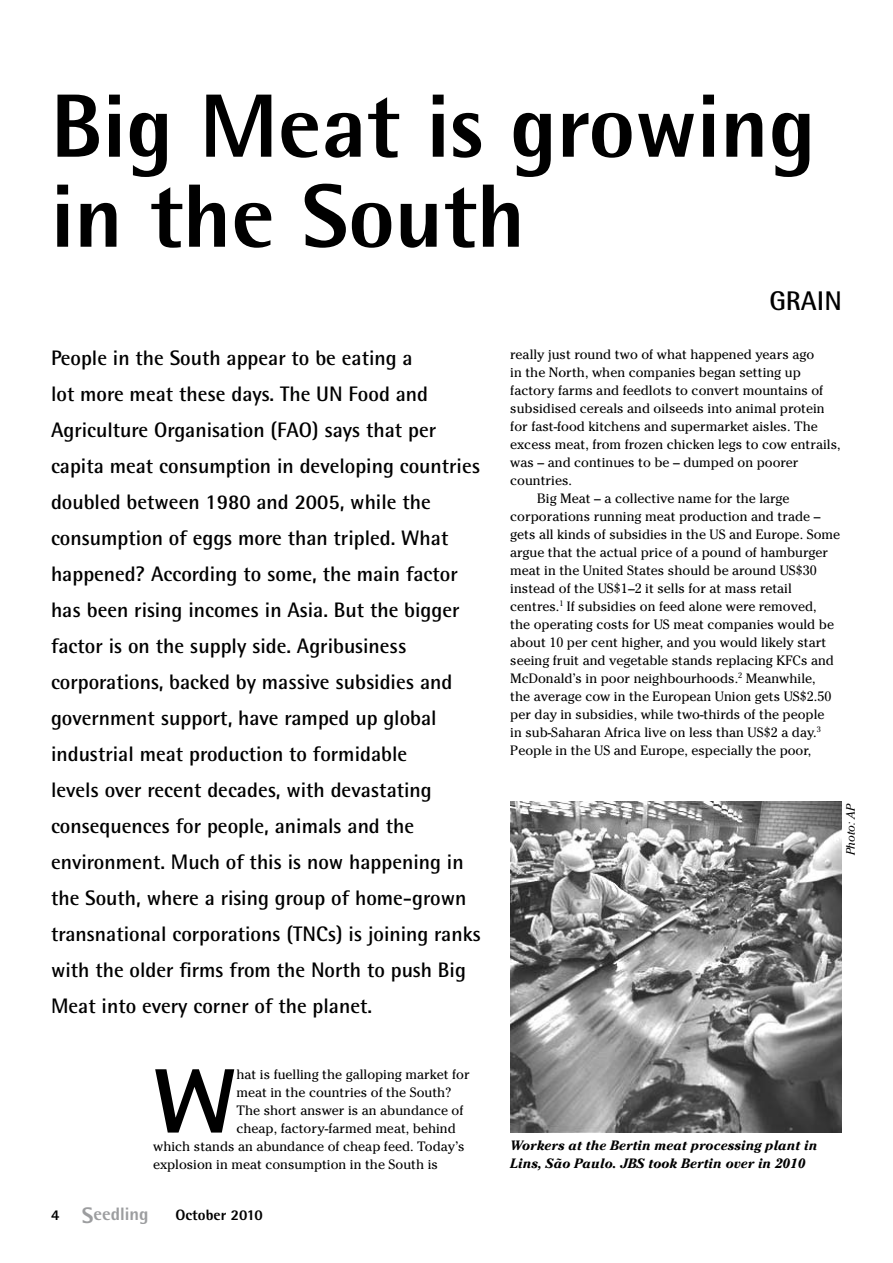
<style>
.page{position:relative;width:893px;height:1263px;background:#fff}
.page>*{position:absolute;margin:0;border:0;box-sizing:border-box;transform-origin:0 0}
.t1{font:800 91.8px "AT Rotis Semi Sans";color:#000}
.t2{font:800 90px/90px "AT Rotis Semi Sans";color:#000}
.t3{font:700 27px "AT Rotis Semi Sans";color:#000}
.t4{font:700 21px/36px "AT Rotis Semi Sans";color:#000}
.t5{font:800 18px "AT Rotis Semi Sans";color:#9c9d9f}
.t6{font:800 15px "AT Rotis Semi Sans";color:#000}
.t7{font:13.5px "Cheltenham";color:#000}
.t8{font:italic 700 13.5px/18px "Cheltenham";color:#000}
.t9{font:italic 12px "Cheltenham";color:#000}
.s1{font-size:22.5px}
</style>
<div class="page">
<img style="left:510px;top:802px;width:332px;height:330px">
<h2 class="t2" style="left:51px;top:79px;width:766px">Big Meat is growing in the South</h2>
<p class="t4" style="left:51px;top:339px;width:431px">People in the South appear to be eating a<br>lot more meat these days. The UN Food and Agriculture Organisation (FAO) says that per capita meat consumption in developing countries doubled between 1980 and 2005, while the consumption of eggs more than tripled. What happened? According to some, the main factor has been rising incomes in Asia. But the bigger factor is on the supply side. Agribusiness corporations, backed by massive subsidies and government support, have ramped up global industrial meat production to formidable<br>levels over recent decades, with devastating consequences for people, animals and the environment. Much of this is now happening in the South, where a rising group of home-grown transnational corporations (TNCs) is joining ranks with the older firms from the North to push Big Meat into every corner of the planet.</p>
<h1 class="t1" style="left:153px;top:1043px;width:85px">W</h1>
<p class="t7" style="left:236px;top:1066px;width:235px">hat is fuelling the galloping market for</p>
<p class="t7" style="left:236px;top:1084px;width:216px">meat in the countries of the South?</p>
<p class="t7" style="left:236px;top:1102px;width:229px">The short answer is an abundance of</p>
<p class="t7" style="left:236px;top:1120px;width:221px">cheap, factory-farmed meat, behind</p>
<p class="t7" style="left:153px;top:1138px;width:313px">which stands an abundance of cheap feed. Today’s</p>
<p class="t7" style="left:153px;top:1156px;width:286px">explosion in meat consumption in the South is</p>
<h3 class="t5" style="left:82px;top:1203px;width:68px"><span class="s1">S</span>eedling</h3>
<p class="t6" style="left:176px;top:1205px;width:89px">October 2010</p>
<h3 class="t3" style="left:769px;top:285px;width:74px">GRAIN</h3>
<p class="t7" style="left:510px;top:346px;width:305px">really just round two of what happened years ago</p>
<p class="t7" style="left:510px;top:364px;width:292px">in the North, when companies began setting up</p>
<p class="t7" style="left:510px;top:382px;width:315px">factory farms and feedlots to convert mountains of</p>
<p class="t7" style="left:510px;top:400px;width:316px">subsidised cereals and oilseeds into animal protein</p>
<p class="t7" style="left:510px;top:418px;width:309px">for fast-food kitchens and supermarket aisles. The</p>
<p class="t7" style="left:510px;top:436px;width:332px">excess meat, from frozen chicken legs to cow entrails,</p>
<p class="t7" style="left:510px;top:454px;width:290px">was – and continues to be – dumped on poorer</p>
<p class="t7" style="left:510px;top:472px;width:63px">countries.</p>
<p class="t7" style="left:537px;top:490px;width:254px">Big Meat – a collective name for the large</p>
<p class="t7" style="left:510px;top:508px;width:312px">corporations running meat production and trade –</p>
<p class="t7" style="left:510px;top:526px;width:331px">gets all kinds of subsidies in the US and Europe. Some</p>
<p class="t7" style="left:510px;top:544px;width:319px">argue that the actual price of a pound of hamburger</p>
<p class="t7" style="left:510px;top:562px;width:308px">meat in the United States should be around US$30</p>
<p class="t7" style="left:510px;top:580px;width:283px">instead of the US$1–2 it sells for at mass retail</p>
<p class="t7" style="left:510px;top:598px;width:308px">centres.<sup>1</sup> If subsidies on feed alone were removed,</p>
<p class="t7" style="left:510px;top:616px;width:325px">the operating costs for US meat companies would be</p>
<p class="t7" style="left:510px;top:634px;width:318px">about 10 per cent higher, and you would likely start</p>
<p class="t7" style="left:510px;top:652px;width:325px">seeing fruit and vegetable stands replacing KFCs and</p>
<p class="t7" style="left:510px;top:670px;width:307px">McDonald’s in poor neighbourhoods.<sup>2</sup> Meanwhile,</p>
<p class="t7" style="left:510px;top:688px;width:323px">the average cow in the European Union gets US$2.50</p>
<p class="t7" style="left:510px;top:706px;width:316px">per day in subsidies, while two-thirds of the people</p>
<p class="t7" style="left:510px;top:724px;width:312px">in sub-Saharan Africa live on less than US$2 a day.<sup>3</sup></p>
<p class="t7" style="left:510px;top:742px;width:303px">People in the US and Europe, especially the poor,</p>
<p class="t9" style="left:844px;top:855px;width:54px;rotate:-90deg">Photo: AP</p>
<p class="t8" style="left:510px;top:1137px;width:309px">Workers at the Bertin meat processing plant in<br>Lins, São Paulo. JBS took Bertin over in 2010</p>
</div>
